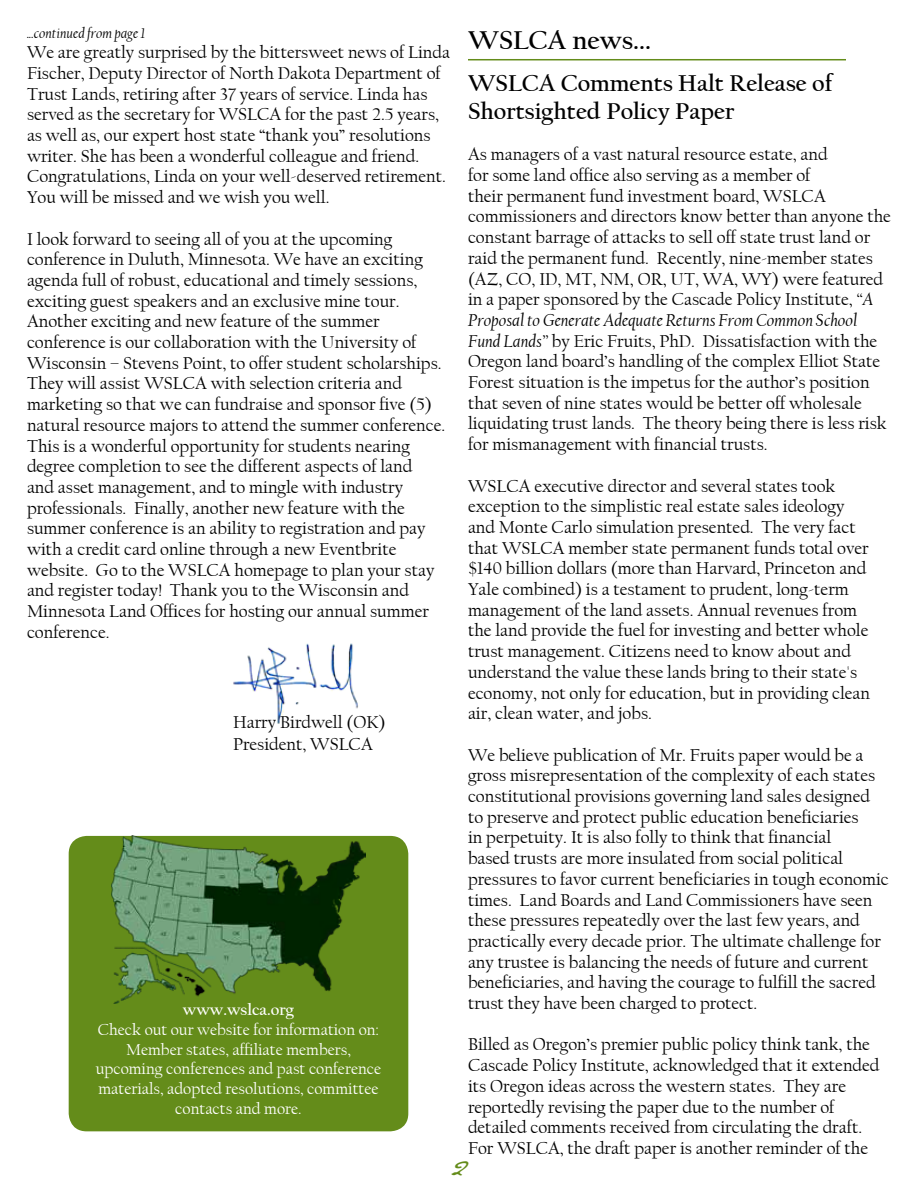
<style>
.page{position:relative;width:918px;height:1188px;background:#fff}
.page>*{position:absolute;margin:0;border:0;box-sizing:border-box;transform-origin:0 0}
.t1{font:700 24px/27.6px "Californian FB";color:#000}
.t2{font:24px "Jane Austen";color:#648c1a}
.t3{font:18px/20.7px "Californian FB";color:#000}
.t4{font:16.5px/19.8px "Californian FB";color:#fff;text-align:center}
.t5{font:700 16.5px "Californian FB";color:#fff}
.t6{font:italic 15px "Californian FB";color:#000}
.s1{font-style:italic}
</style>
<div class="page">
<img style="left:233px;top:643px;width:125px;height:81px">
<hr style="left:468px;top:59px;width:378px;height:1px;background:#648c1a">
<div style="left:69px;top:836px;width:339px;height:295px;background:#648c1a;border-radius:18px"></div>
<img style="left:112px;top:836px;width:253px;height:168px">
<p class="t6" style="left:27px;top:25px;width:120px">...continued from page 1</p>
<p class="t3" style="left:27px;top:42px;width:626px">We are greatly surprised by the bittersweet news of Linda <sup>WSLCA</sup> <sup>news...<br></sup>Fischer, Deputy Director of North Dakota Department of<br>Trust Lands, retiring after 37 years of service. Linda has<br>served as the secretary for WSLCA for the past 2.5 years,<br>as well as, our expert host state “thank you” resolutions<br>writer. She has been a wonderful colleague and friend.<br>Congratulations, Linda on your well-deserved retirement.<br>You will be missed and we wish you well.</p>
<p class="t3" style="left:27px;top:229px;width:420px">I look forward to seeing all of you at the upcoming conference in Duluth, Minnesota. We have an exciting agenda full of robust, educational and timely sessions, exciting guest speakers and an exclusive mine tour.<br>Another exciting and new feature of the summer conference is our collaboration with the University of Wisconsin – Stevens Point, to offer student scholarships.<br>They will assist WSLCA with selection criteria and marketing so that we can fundraise and sponsor five (5) natural resource majors to attend the summer conference.<br>This is a wonderful opportunity for students nearing degree completion to see the different aspects of land<br>and asset management, and to mingle with industry professionals. Finally, another new feature with the summer conference is an ability to registration and pay with a credit card online through a new Eventbrite website. Go to the WSLCA homepage to plan your stay and register today! Thank you to the Wisconsin and Minnesota Land Offices for hosting our annual summer conference.</p>
<h1 class="t1" style="left:468px;top:70px;width:366px">WSLCA Comments Halt Release of<br>Shortsighted Policy Paper</h1>
<p class="t3" style="left:468px;top:144px;width:424px">As managers of a vast natural resource estate, and<br>for some land office also serving as a member of<br>their permanent fund investment board, WSLCA commissioners and directors know better than anyone the constant barrage of attacks to sell off state trust land or raid the permanent fund. Recently, nine-member states (AZ, CO, ID, MT, NM, OR, UT, WA, WY) were featured in a paper sponsored by the Cascade Policy Institute, <span class="s1">“A Proposal to Generate Adequate Returns From Common School Fund Lands”</span> by Eric Fruits, PhD. Dissatisfaction with the Oregon land board’s handling of the complex Elliot State Forest situation is the impetus for the author’s position that seven of nine states would be better off wholesale liquidating trust lands. The theory being there is less risk for mismanagement with financial trusts.</p>
<p class="t3" style="left:468px;top:476px;width:404px">WSLCA executive director and several states took exception to the simplistic real estate sales ideology and Monte Carlo simulation presented. The very fact that WSLCA member state permanent funds total over $140 billion dollars (more than Harvard, Princeton and Yale combined) is a testament to prudent, long-term management of the land assets. Annual revenues from the land provide the fuel for investing and better whole trust management. Citizens need to know about and understand the value these lands bring to their state's economy, not only for education, but in providing clean air, clean water, and jobs.</p>
<p class="t3" style="left:468px;top:745px;width:422px">We believe publication of Mr. Fruits paper would be a gross misrepresentation of the complexity of each states constitutional provisions governing land sales designed to preserve and protect public education beneficiaries<br>in perpetuity. It is also folly to think that financial<br>based trusts are more insulated from social political pressures to favor current beneficiaries in tough economic times. Land Boards and Land Commissioners have seen these pressures repeatedly over the last few years, and practically every decade prior. The ultimate challenge for any trustee is balancing the needs of future and current beneficiaries, and having the courage to fulfill the sacred trust they have been charged to protect.</p>
<p class="t3" style="left:468px;top:1034px;width:413px">Billed as Oregon’s premier public policy think tank, the Cascade Policy Institute, acknowledged that it extended its Oregon ideas across the western states. They are reportedly revising the paper due to the number of detailed comments received from circulating the draft.<br>For WSLCA, the draft paper is another reminder of the</p>
<p class="t3" style="left:233px;top:712px;width:154px;line-height:21.6px">Harry Birdwell (OK)<br>President, WSLCA</p>
<p class="t5" style="left:183px;top:1000px;width:113px">www.wslca.org</p>
<p class="t4" style="left:96px;top:1020px;width:287px">Check out our website for information on:<br>Member states, affiliate members, upcoming conferences and past conference materials, adopted resolutions, committee contacts and more.</p>
<h1 class="t2" style="left:450px;top:1153px;width:18px">2</h1>
</div>
